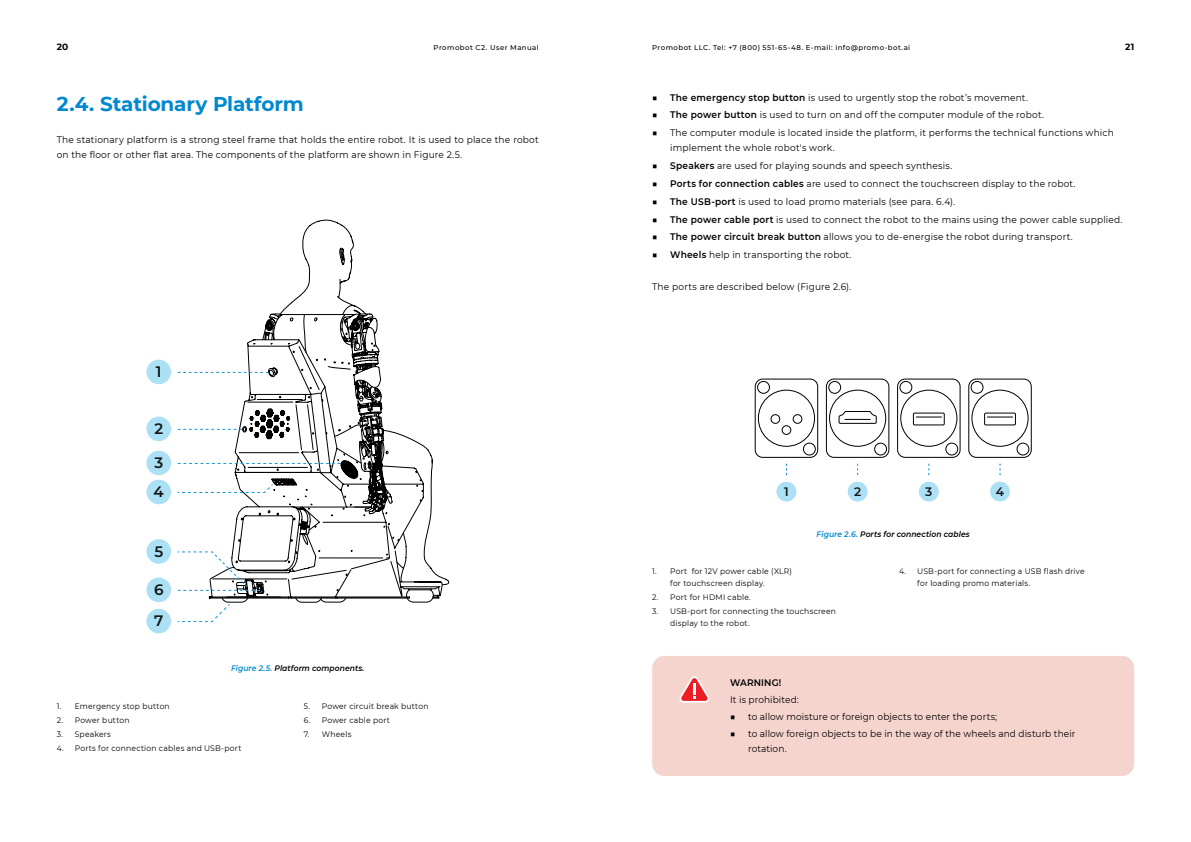
<style>
.page{position:relative;width:1191px;height:842px;background:#fff}
.page>*{position:absolute;margin:0;border:0;box-sizing:border-box;transform-origin:0 0}
.t1{font:700 20px "Montserrat";letter-spacing:-.01em;color:#0089cf}
.t2{font:600 15.1px/29px "Montserrat";color:#131717}
.t3{font:600 12.2px "Montserrat";color:#131717}
.t4{font:9.5px/15px "Montserrat";letter-spacing:.02em;color:#000;scale:.95 1}
.t5{font:600 9.5px "Montserrat";letter-spacing:.015em;color:#000;scale:.95 1}
.t6{font:700 9px "Montserrat";color:#000}
.t7{font:8px/12px "Montserrat";letter-spacing:.03em;color:#000;scale:.95 1}
.t8{font:italic 600 8px "Montserrat";letter-spacing:.005em;color:#000;scale:.95 1}
.t9{font:500 7px "Montserrat";letter-spacing:.065em;color:#000}
.s1{color:#0089cf}
.s2{font-weight:700}
.s3{font-weight:600}
</style>
<div class="page">
<svg style="left:209px;top:219px;width:234px;height:379px"></svg>
<svg style="left:237px;top:315px;width:195px;height:282px"></svg>
<div style="left:146px;top:360px;width:25px;height:24px;background:#ace0f4;border-radius:50%"></div>
<div style="left:146px;top:417px;width:25px;height:24px;background:#ace0f4;border-radius:50%"></div>
<div style="left:146px;top:451px;width:25px;height:24px;background:#ace0f4;border-radius:50%"></div>
<div style="left:146px;top:480px;width:25px;height:24px;background:#ace0f4;border-radius:50%"></div>
<div style="left:146px;top:539px;width:25px;height:25px;background:#ace0f4;border-radius:50%"></div>
<div style="left:146px;top:577px;width:25px;height:25px;background:#ace0f4;border-radius:50%"></div>
<svg style="left:177px;top:314px;width:215px;height:277px"></svg>
<div style="left:146px;top:609px;width:25px;height:24px;background:#ace0f4;border-radius:50%"></div>
<svg style="left:177px;top:604px;width:53px;height:19px"></svg>
<div style="left:776px;top:482px;width:20px;height:20px;background:#ace0f4;border-radius:50%"></div>
<div style="left:847px;top:482px;width:20px;height:20px;background:#ace0f4;border-radius:50%"></div>
<div style="left:919px;top:482px;width:19px;height:20px;background:#ace0f4;border-radius:50%"></div>
<div style="left:990px;top:482px;width:20px;height:20px;background:#ace0f4;border-radius:50%"></div>
<svg style="left:754px;top:378px;width:277px;height:80px"></svg>
<div style="left:652px;top:656px;width:482px;height:120px;background:#f5d4cd;border-radius:12px"></div>
<svg style="left:679px;top:676px;width:30px;height:27px"></svg>
<p class="t6" style="left:57px;top:40px;width:13px">20</p>
<p class="t9" style="left:433px;top:43px;width:107px">Promobot C2. User Manual</p>
<p class="t9" style="left:652px;top:43px;width:259px">Promobot LLC. Tel: +7 (800) 551-65-48. E-mail: info@promo-bot.ai</p>
<p class="t6" style="left:1125px;top:40px;width:11px">21</p>
<h1 class="t1" style="left:57px;top:89px;width:248px">2.4. Stationary Platform</h1>
<p class="t4" style="left:57px;top:132px;width:509px">The stationary platform is a strong steel frame that holds the entire robot. It is used to place the robot on the floor or other flat area. The components of the platform are shown in Figure 2.5.</p>
<h2 class="t2" style="left:156px;top:357px;width:7px">1</h2>
<h2 class="t2" style="left:154px;top:414px;width:10px">2</h2>
<h2 class="t2" style="left:154px;top:448px;width:12px">3<br>4</h2>
<h2 class="t2" style="left:154px;top:536px;width:10px">5</h2>
<h2 class="t2" style="left:154px;top:573px;width:11px;line-height:31.2px">6<br>7</h2>
<p class="t8" style="left:231px;top:662px;width:142px"><span class="s1">Figure 2.5.</span> Platform components.</p>
<p class="t7" style="left:57px;top:700px;width:120px">1. Emergency stop button</p>
<p class="t7" style="left:57px;top:714px;width:78px">2. Power button</p>
<p class="t7" style="left:57px;top:728px;width:59px">3. Speakers</p>
<p class="t7" style="left:57px;top:742px;width:196px">4. Ports for connection cables and USB-port</p>
<p class="t7" style="left:304px;top:700px;width:133px">5. Power circuit break button</p>
<p class="t7" style="left:304px;top:714px;width:92px">6. Power cable port</p>
<p class="t7" style="left:304px;top:728px;width:52px">7. Wheels</p>
<p class="t4" style="left:652px;top:89px;width:397px"><span class="s2">■</span> <span class="s3">The emergency stop button</span> is used to urgently stop the robot’s movement.</p>
<p class="t4" style="left:652px;top:107px;width:414px"><span class="s2">■</span> <span class="s3">The power button</span> is used to turn on and off the computer module of the robot.</p>
<p class="t4" style="left:670px;top:125px;width:468px;text-indent:-18px"><span class="s2">■</span> The computer module is located inside the platform, it performs the technical functions which implement the whole robot's work.</p>
<p class="t4" style="left:652px;top:158px;width:317px"><span class="s2">■</span> <span class="s3">Speakers</span> are used for playing sounds and speech synthesis.</p>
<p class="t4" style="left:652px;top:176px;width:447px"><span class="s2">■</span> <span class="s3">Ports for connection cables</span> are used to connect the touchscreen display to the robot.</p>
<p class="t4" style="left:652px;top:194px;width:320px"><span class="s2">■</span> <span class="s3">The USB-port</span> is used to load promo materials (see para. 6.4).</p>
<p class="t4" style="left:652px;top:211px;width:496px"><span class="s2">■</span> <span class="s3">The power cable port</span> is used to connect the robot to the mains using the power cable supplied.</p>
<p class="t4" style="left:652px;top:229px;width:444px"><span class="s2">■</span> <span class="s3">The power circuit break button</span> allows you to de-energise the robot during transport.</p>
<p class="t4" style="left:652px;top:247px;width:211px"><span class="s2">■</span> <span class="s3">Wheels</span> help in transporting the robot.</p>
<p class="t4" style="left:652px;top:279px;width:211px">The ports are described below (Figure 2.6).</p>
<p class="t3" style="left:784px;top:483px;width:6px">1</p>
<p class="t3" style="left:854px;top:483px;width:9px">2</p>
<p class="t3" style="left:925px;top:483px;width:9px">3</p>
<p class="t3" style="left:996px;top:483px;width:10px">4</p>
<p class="t8" style="left:816px;top:528px;width:163px"><span class="s1">Figure 2.6.</span> Ports for connection cables</p>
<p class="t7" style="left:670px;top:565px;width:130px;text-indent:-18px">1. Port for 12V power cable (XLR) for touchscreen display.</p>
<p class="t7" style="left:652px;top:591px;width:105px">2. Port for HDMI cable.</p>
<p class="t7" style="left:670px;top:605px;width:176px;text-indent:-18px">3. USB-port for connecting the touchscreen display to the robot.</p>
<p class="t7" style="left:917px;top:565px;width:178px;text-indent:-18px">4. USB-port for connecting a USB flash drive for loading promo materials.</p>
<p class="t5" style="left:730px;top:675px;width:55px">WARNING!</p>
<p class="t4" style="left:730px;top:691px;width:74px">It is prohibited:</p>
<p class="t4" style="left:730px;top:708px;width:283px"><span class="s2">■</span> to allow moisture or foreign objects to enter the ports;</p>
<p class="t4" style="left:748px;top:725px;width:346px;text-indent:-18px"><span class="s2">■</span> to allow foreign objects to be in the way of the wheels and disturb their rotation.</p>
</div>
